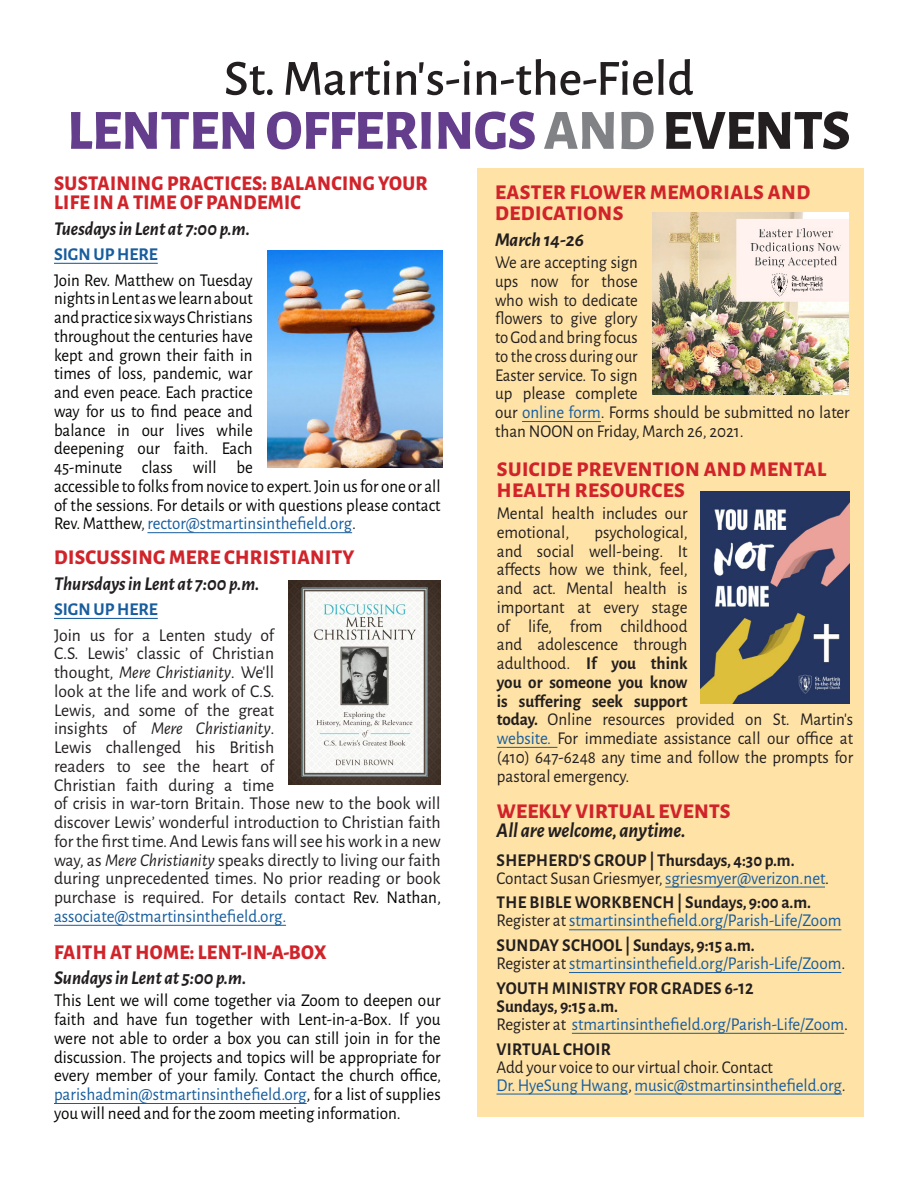
<style>
.page{position:relative;width:918px;height:1188px;background:#fff}
.page>*{position:absolute;margin:0;border:0;box-sizing:border-box;transform-origin:0 0}
.Order_of_Service_Hea{font:800 57px "Alegreya Sans";letter-spacing:-.01em;color:#643e8d}
.Order_of_Service_Hea-2{font:500 51px "Alegreya Sans";color:#231f20}
.t1{font:800 21px/21px "Alegreya Sans";letter-spacing:.015em;color:#d1232a}
.t2{font:800 21px/18.8px "Alegreya Sans";letter-spacing:.015em;color:#d1232a;scale:.95 1}
.Order_of_Service_Hea-3{font:italic 700 21px/19.5px "Alegreya Sans";color:#231f20;scale:.95 1}
.t3{font:italic 700 19.5px "Alegreya Sans";color:#231f20;scale:.95 1}
.t4{font:italic 700 19.5px "Alegreya Sans";color:#231f20}
.t5{font:18px/18.8px "Alegreya Sans";color:#231f20}
.Order_of_Service_Hea-4{font:18px/18.8px "Alegreya Sans";color:#040503;scale:.94 1}
.t6{font:18px/18.8px "Alegreya Sans";color:#231f20;scale:.95 1}
.Order_of_Service_Hea-5{font:18px/18.8px "Alegreya Sans";color:#040503;text-align:justify;scale:.95 1}
.t7{font:18px/18px "Alegreya Sans";color:#175d9e;scale:.95 1}
.t8{font:18px/18.8px "Alegreya Sans";color:#231f20;scale:.93 1}
.t9{font:700 18px/18px "Alegreya Sans";letter-spacing:.015em;color:#231f20;scale:.95 1}
.t10{font:700 18px "Alegreya Sans";color:#175d9e}
.s1{color:#808285}
.s2{color:#231f20}
.s3{color:#175d9e}
.s4{font-style:italic}
.s5{color:#040503}
.s6{font-weight:700}
.s7{font-weight:800;font-style:normal;color:#d1232a}
.s8{font-weight:400}
.s9{font-weight:400;color:#175d9e}
.s10{font-weight:700;color:#231f20}
</style>
<div class="page">
<hr style="left:54px;top:618px;width:104px;height:1px;background:#175d9e">
<hr style="left:54px;top:925px;width:232px;height:1px;background:#175d9e">
<hr style="left:54px;top:1103px;width:253px;height:1px;background:#175d9e">
<hr style="left:54px;top:263px;width:104px;height:1px;background:#175d9e">
<hr style="left:147px;top:532px;width:205px;height:1px;background:#175d9e">
<img style="left:288px;top:581px;width:152px;height:203px">
<img style="left:267px;top:251px;width:176px;height:216px">
<div style="left:477px;top:168px;width:387px;height:949px;background:#ffe2a5"></div>
<hr style="left:522px;top:421px;width:79px;height:1px;background:#175d9e">
<hr style="left:665px;top:887px;width:160px;height:1px;background:#175d9e">
<hr style="left:569px;top:929px;width:272px;height:1px;background:#175d9e">
<hr style="left:569px;top:972px;width:272px;height:1px;background:#175d9e">
<hr style="left:572px;top:1033px;width:272px;height:1px;background:#175d9e">
<hr style="left:496px;top:1094px;width:132px;height:1px;background:#175d9e">
<hr style="left:635px;top:1094px;width:207px;height:1px;background:#175d9e">
<hr style="left:497px;top:747px;width:60px;height:1px;background:#175d9e">
<img style="left:700px;top:491px;width:150px;height:212px">
<img style="left:653px;top:212px;width:195px;height:182px">
<p class="Order_of_Service_Hea-2" style="left:224px;top:43px;width:472px">St. Martin’s-in-the-Field</p>
<p class="Order_of_Service_Hea" style="left:67px;top:87px;width:785px">LENTEN OFFERINGS<span class="s1">AND</span> <span class="s2">EVENTS</span></p>
<p class="t2" style="left:54px;top:173px;width:395px">SUSTAINING PRACTICES: BALANCING YOUR<br>LIFE IN A TIME OF PANDEMIC</p>
<p class="t3" style="left:54px;top:214px;width:208px">Tuesdays in Lent at 7:00 p.m.</p>
<p class="t10" style="left:54px;top:241px;width:105px">SIGN UP HERE</p>
<p class="Order_of_Service_Hea-4" style="left:54px;top:270px;width:413px">Join Rev. Matthew on Tuesday<br>nights in Lent as we learn about<br>and practice six ways Christians<br>throughout the centuries have<br>kept and grown their faith in<br>times of loss, pandemic, war<br>and even peace. Each practice<br>way for us to find peace and<br>balance in our lives while<br>deepening our faith. Each<br>45-minute class will be<br>accessible to folks from novice to expert. Join us for one or all of the sessions. For details or with questions please contact Rev. Matthew<span class="s2">,</span> <span class="s3">rector@stmartinsinthefield.org</span><span class="s2">.</span></p>
<p class="t1" style="left:54px;top:545px;width:302px">DISCUSSING MERE CHRISTIANITY</p>
<p class="t3" style="left:54px;top:569px;width:218px">Thursdays in Lent at 7:00 p.m.</p>
<p class="t10" style="left:54px;top:596px;width:105px">SIGN UP HERE</p>
<p class="t5" style="left:54px;top:625px;width:388px">Join us for a Lenten study of<br>C.S. Lewis’ classic of Christian<br>thought, <span class="s4">Mere Christianity</span>. We’ll<br>look at the life and work of C.S.<br>Lewis, and some of the great<br>insights of <span class="s4">Mere Christianity</span>.<br>Lewis challenged his British<br>readers to see the heart of<br>Christian faith during a time<br>of crisis in war-torn Britain. Those new to the book will discover Lewis’ wonderful introduction to Christian faith for the first time. And Lewis fans will see his work in a new way, as <span class="s4">Mere Christianity</span> speaks directly to living our faith during unprecedented times. No prior reading or book purchase is required. For details contact <span class="s5">Rev. Nathan, </span><span class="s3">associate@stmartinsinthefield.org.</span></p>
<p class="t2" style="left:54px;top:941px;width:288px">FAITH AT HOME: LENT-IN-A-BOX</p>
<p class="t3" style="left:54px;top:964px;width:204px">Sundays in Lent at 5:00 p.m.</p>
<p class="Order_of_Service_Hea-5" style="left:54px;top:990px;width:409px">This Lent we will come together via Zoom to deepen our faith and have fun together with Lent-in-a-Box. If you were not able to order a box you can still join in for the discussion. The projects and topics will be appropriate for every member of your family. Contact the church office, <span class="s3">parishadmin@stmartinsinthefield.org</span>, for a list of supplies you will need and for the zoom meeting information.</p>
<p class="t1" style="left:495px;top:180px;width:317px">EASTER FLOWER MEMORIALS AND<br>DEDICATIONS</p>
<p class="t4" style="left:495px;top:225px;width:91px">March 14-26</p>
<p class="t8" style="left:495px;top:252px;width:383px">We are accepting sign<br>ups now for those<br>who wish to dedicate<br>flowers to give glory<br>to God and bring focus<br>to the cross during our<br>Easter service. To sign<br>up please complete<br>our <span class="s3">online form</span>. Forms should be submitted no later than NOON on Friday, March 26, 2021.</p>
<p class="t1" style="left:497px;top:457px;width:331px">SUICIDE PREVENTION AND MENTAL<br>HEALTH RESOURCES</p>
<p class="t6" style="left:497px;top:503px;width:202px">Mental health includes our emotional,</p>
<p class="t6" style="left:497px;top:522px;width:377px;text-indent:98px">psychological,<br>and social well-being. It<br>affects how we think, feel,<br>and act. Mental health is<br>important at every stage<br>of life, from childhood<br>and adolescence through<br>adulthood. <span class="s6">If you think<br>you or someone you know<br>is suffering seek support<br>today.</span> Online resources provided on St. Martin’s <span class="s3">website.</span> For immediate assistance call our office at (410) 647-6248 any time and follow the prompts for pastoral emergency.</p>
<p class="Order_of_Service_Hea-3" style="left:496px;top:800px;width:248px"><span class="s7">WEEKLY VIRTUAL EVENTS<br></span>All are welcome, anytime.</p>
<p class="t9" style="left:496px;top:850px;width:351px">SHEPHERD’S GROUP | Thursdays, 4:30 p.m.<br><span class="s8">Contact Susan Griesmyer,</span> <span class="s9">sgriesmyer@verizon.net</span><span class="s8">.</span></p>
<p class="t7" style="left:496px;top:893px;width:365px"><span class="s10">THE BIBLE WORKBENCH | Sundays, 9:00 a.m.<br></span><span class="s2">Register at</span> stmartinsinthefield.org/Parish-Life/Zoom</p>
<p class="t7" style="left:496px;top:936px;width:369px"><span class="s10">SUNDAY SCHOOL | Sundays, 9:15 a.m.<br></span><span class="s2">Register at</span> stmartinsinthefield.org/Parish-Life/Zoom<span class="s2">.</span></p>
<p class="t9" style="left:496px;top:978px;width:372px">YOUTH MINISTRY FOR GRADES 6-12<br>Sundays, 9:15 a.m.<br><span class="s8">Register at</span> <span class="s9">stmartinsinthefield.org/Parish-Life/Zoom</span><span class="s8">.</span></p>
<p class="t7" style="left:496px;top:1039px;width:369px"><span class="s10">VIRTUAL CHOIR<br></span><span class="s2">Add your voice to our virtual choir. Contact<br></span>Dr. HyeSung Hwang<span class="s2">,</span> music@stmartinsinthefield.org<span class="s2">.</span></p>
</div>
